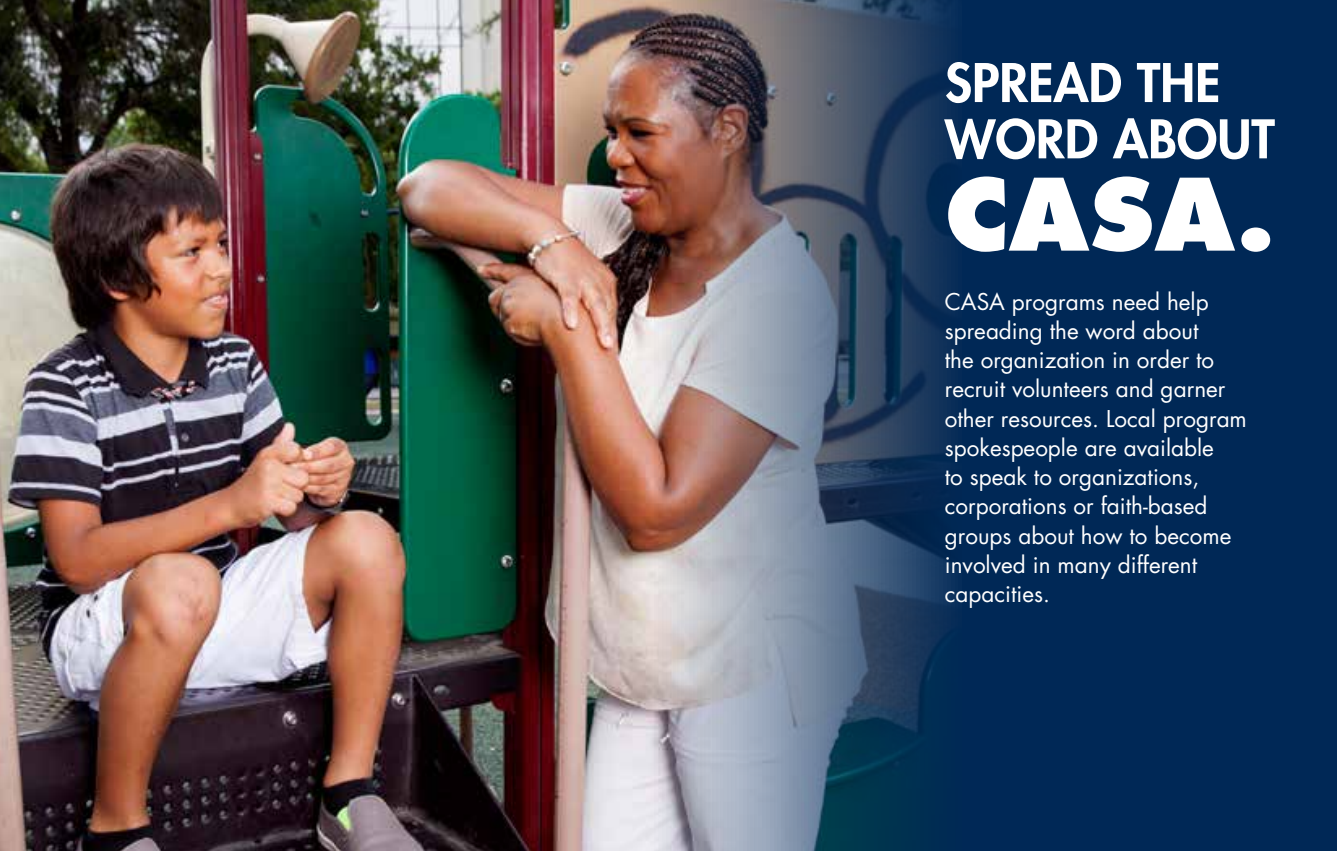
<style>
.page{position:relative;width:1337px;height:851px;background:#fff}
.page>*{position:absolute;margin:0;border:0;box-sizing:border-box;transform-origin:0 0}
.t1{font:800 96.75px "Futura";color:#fff}
.t2{font:800 51.75px/56.2px "Futura";color:#fff}
.t3{font:22.5px/29.2px "Futura Std";color:#fff}
</style>
<div class="page">
<div style="left:0;top:0;width:1336px;height:850px;background:#002856"></div>
<img style="left:0;top:0;width:955px;height:850px">
<h2 class="t2" style="left:944px;top:54px;width:331px">SPREAD THE<br>WORD ABOUT</h2>
<h1 class="t1" style="left:944px;top:155px;width:332px">CASA.</h1>
<p class="t3" style="left:944px;top:287px;width:304px">CASA programs need help spreading the word about<br>the organization in order to recruit volunteers and garner other resources. Local program spokespeople are available<br>to speak to organizations, corporations or faith-based groups about how to become involved in many different capacities.</p>
</div>
